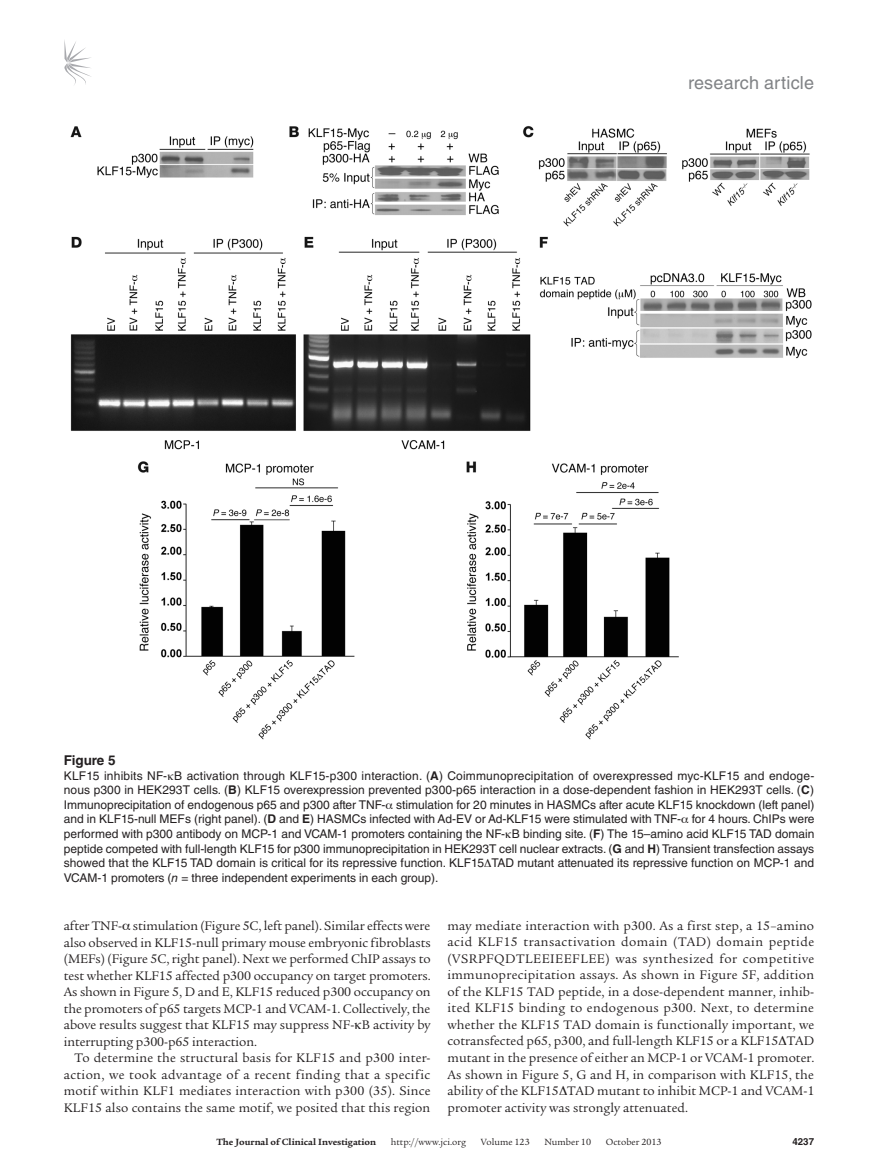
<style>
.page{position:relative;width:878px;height:1175px;background:#fff}
.page>*{position:absolute;margin:0;border:0;box-sizing:border-box;transform-origin:0 0}
.t1{font:18px "Helvetica LT Std";letter-spacing:.01em;color:#808285}
.t2{font:13.5px/16.5px "Legacy Serif Std";letter-spacing:.005em;color:#231f20;text-align:justify}
.t3{font:700 13.5px "Helvetica LT Std";color:#231f20}
.t4{font:12px/14.7px "Helvetica LT Std";color:#231f20;text-align:justify}
.t5{font:9.75px "Legacy Serif Std";color:#231f20}
.t6{font:700 9.75px "Legacy Serif Std";color:#231f20}
.t7{font:700 9.75px "Helvetica LT Std";color:#231f20}
.s1{font-weight:700}
.s2{font-style:italic}
</style>
<div class="page">
<svg style="left:64px;top:40px;width:27px;height:45px"></svg>
<img style="left:70px;top:126px;width:742px;height:614px">
<h1 class="t1" style="left:688px;top:73px;width:127px">research article</h1>
<p class="t3" style="left:64px;top:752px;width:53px">Figure 5</p>
<p class="t4" style="left:64px;top:768px;width:752px">KLF15 inhibits NF- B activation through KLF15-p300 interaction. (<span class="s1">A</span>) Coimmunoprecipitation of overexpressed myc-KLF15 and endoge&shy;nous p300 in HEK293T cells. (<span class="s1">B</span>) KLF15 overexpression prevented p300-p65 interaction in a dose-dependent fashion in HEK293T cells. (<span class="s1">C</span>)<br>Immunoprecipitation of endogenous p65 and p300 after TNF- stimulation for 20 minutes in HASMCs after acute KLF15 knockdown (left panel) and in KLF15-null MEFs (right panel). (<span class="s1">D</span> and <span class="s1">E</span>) HASMCs infected with Ad-EV or Ad-KLF15 were stimulated with TNF- for 4 hours. ChIPs were performed with p300 antibody on MCP-1 and VCAM-1 promoters containing the NF- B binding site. (<span class="s1">F</span>) The 15–amino acid KLF15 TAD domain peptide competed with full-length KLF15 for p300 immunoprecipitation in HEK293T cell nuclear extracts. (<span class="s1">G</span> and <span class="s1">H</span>) Transient transfection assays showed that the KLF15 TAD domain is critical for its repressive function. KLF15 TAD mutant attenuated its repressive function on MCP-1 and VCAM-1 promoters (<span class="s2">n</span> = three independent experiments in each group).</p>
<p class="t2" style="left:64px;top:917px;width:368px">after TNF- stimulation (Figure 5C, left panel). Similar effects were also observed in KLF15-null primary mouse embryonic fibroblasts (MEFs) (Figure 5C, right panel). Next we performed ChIP assays to test whether KLF15 affected p300 occupancy on target promoters.<br>As shown in Figure 5, D and E, KLF15 reduced p300 occupancy on the promoters of p65 targets MCP-1 and VCAM-1. Collectively, the above results suggest that KLF15 may suppress NF- B activity by interrupting p300-p65 interaction.</p>
<p class="t2" style="left:64px;top:1049px;width:368px;text-indent:11px">To determine the structural basis for KLF15 and p300 inter&shy;action, we took advantage of a recent finding that a specific motif within KLF1 mediates interaction with p300 (35). Since KLF15 also contains the same motif, we posited that this region</p>
<p class="t2" style="left:447px;top:917px;width:368px">may mediate interaction with p300. As a first step, a 15–amino acid KLF15 transactivation domain (TAD) domain peptide (VSRPFQDTLEEIEEFLEE) was synthesized for competitive immunoprecipitation assays. As shown in Figure 5F, addition of the KLF15 TAD peptide, in a dose-dependent manner, inhib&shy;ited KLF15 binding to endogenous p300. Next, to determine whether the KLF15 TAD domain is functionally important, we cotransfected p65, p300, and full-length KLF15 or a KLF15 TAD mutant in the presence of either an MCP-1 or VCAM-1 promoter.<br>As shown in Figure 5, G and H, in comparison with KLF15, the ability of the KLF15 TAD mutant to inhibit MCP-1 and VCAM-1 promoter activity was strongly attenuated.</p>
<p class="t6" style="left:216px;top:1135px;width:161px">The Journal of Clinical Investigation</p>
<p class="t5" style="left:391px;top:1136px;width:77px">http://www.jci.org</p>
<p class="t5" style="left:480px;top:1136px;width:50px">Volume 123</p>
<p class="t5" style="left:544px;top:1136px;width:48px">Number 10</p>
<p class="t5" style="left:605px;top:1136px;width:57px">October 2013</p>
<p class="t7" style="left:792px;top:1135px;width:23px">4237</p>
</div>
